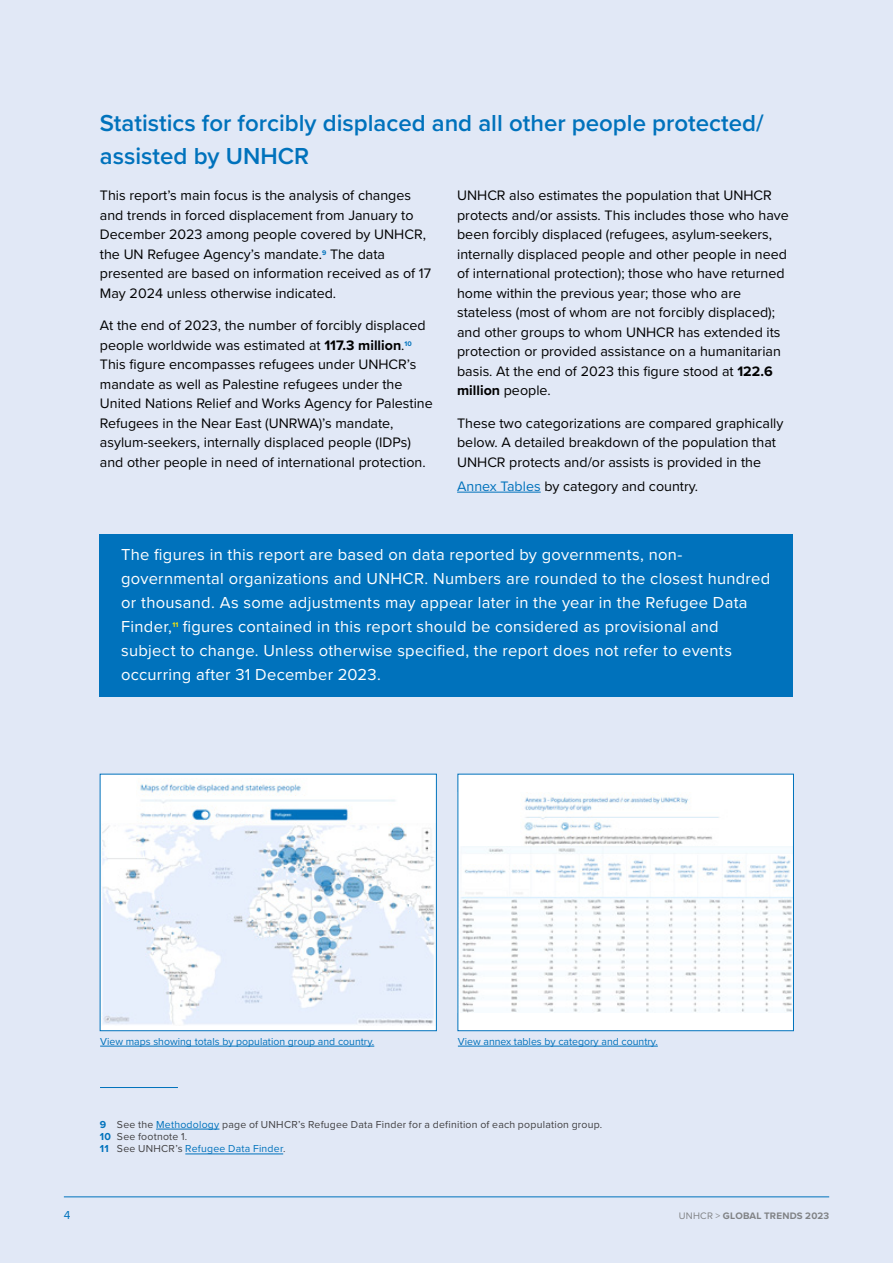
<style>
.page{position:relative;width:893px;height:1263px;background:#e1e8f6}
.page>*{position:absolute;margin:0;border:0;box-sizing:border-box;transform-origin:0 0}
.t1{font:600 24px/33px "Proxima Nova";color:#0072bc}
.t2{font:16.5px/24px "Proxima Nova";letter-spacing:.02em;color:#fff}
.t3{font:14.25px/19.5px "Proxima Nova";color:#000}
.t4{font:12px "Proxima Nova";color:#0072bc}
.t5{font:10.5px/12.5px "Proxima Nova";letter-spacing:.02em;color:#414042}
.t6{font:10.5px "Proxima Nova";color:#0072bc}
.t7{font:700 9.75px "Proxima Nova";letter-spacing:.02em;color:#808285}
.t8{font:700 7.05px "Proxima Nova";color:#ffea00}
.s1{font-weight:700}
.s2{color:#0072bc}
.s3{font-weight:700;color:#0072bc}
.s4{font-weight:400}
</style>
<div class="page">
<hr style="left:457px;top:492px;width:84px;height:1px;background:#0072bc">
<div style="left:100px;top:535px;width:693px;height:162px;background:#0072bc"></div>
<div style="left:458px;top:774px;width:335px;height:257px;background:#fff"></div>
<img style="left:460px;top:793px;width:332px;height:219px">
<div style="left:458px;top:774px;width:336px;height:257px;border:1px solid #0072bc"></div>
<div style="left:100px;top:774px;width:336px;height:257px;background:#fff"></div>
<img style="left:102px;top:784px;width:333px;height:241px">
<div style="left:100px;top:774px;width:337px;height:257px;border:1px solid #0072bc"></div>
<hr style="left:100px;top:1046px;width:274px;height:1px;background:#0072bc">
<hr style="left:458px;top:1046px;width:200px;height:1px;background:#0072bc">
<hr style="left:64px;top:1196px;width:765px;height:1px;background:#0072bc">
<hr style="left:156px;top:1129px;width:63px;height:1px;background:#0072bc">
<hr style="left:185px;top:1154px;width:98px;height:1px;background:#0072bc">
<hr style="left:100px;top:1087px;width:78px;height:1px;background:#0072bc">
<h1 class="t1" style="left:100px;top:106px;width:665px">Statistics for forcibly displaced and all other people protected/ assisted by UNHCR</h1>
<p class="t3" style="left:100px;top:185px;width:333px">This report’s main focus is the analysis of changes and trends in forced displacement from January to December 2023 among people covered by UNHCR, the UN Refugee Agency’s mandate.<sup>9</sup> The data presented are based on information received as of 17<br>May 2024 unless otherwise indicated.</p>
<p class="t3" style="left:100px;top:315px;width:334px">At the end of 2023, the number of forcibly displaced people worldwide was estimated at <span class="s1">117.3 million</span>.<sup>10<br></sup>This figure encompasses refugees under UNHCR’s mandate as well as Palestine refugees under the United Nations Relief and Works Agency for Palestine Refugees in the Near East (UNRWA)’s mandate, asylum-seekers, internally displaced people (IDPs) and other people in need of international protection.</p>
<p class="t3" style="left:457px;top:185px;width:333px">UNHCR also estimates the population that UNHCR protects and/or assists. This includes those who have been forcibly displaced (refugees, asylum-seekers, internally displaced people and other people in need of international protection); those who have returned home within the previous year; those who are stateless (most of whom are not forcibly displaced); and other groups to whom UNHCR has extended its protection or provided assistance on a humanitarian basis. At the end of 2023 this figure stood at <span class="s1">122.6 million</span> people.</p>
<p class="t3" style="left:457px;top:412px;width:328px">These two categorizations are compared graphically below. A detailed breakdown of the population that<br>UNHCR protects and/or assists is provided in the</p>
<p class="t3" style="left:457px;top:475px;width:243px"><span class="s2">Annex Tables</span> by category and country.</p>
<p class="t2" style="left:121px;top:542px;width:651px">The figures in this report are based on data reported by governments, non&shy;governmental organizations and UNHCR. Numbers are rounded to the closest hundred or thousand. As some adjustments may appear later in the year in the Refugee Data Finder,</p>
<p class="t2" style="left:121px;top:614px;width:612px;text-indent:62px">figures contained in this report should be considered as provisional and subject to change. Unless otherwise specified, the report does not refer to events occurring after 31 December 2023.</p>
<p class="t8" style="left:172px;top:619px;width:7px">11</p>
<p class="t6" style="left:100px;top:1033px;width:276px">View maps showing totals by population group and country.</p>
<p class="t6" style="left:458px;top:1033px;width:201px">View annex tables by category and country.</p>
<p class="t5" style="left:100px;top:1117px;width:504px"><span class="s3">9</span> See the <span class="s2">Methodology</span> page of UNHCR’s Refugee Data Finder for a definition of each population group.<br><span class="s3">10</span> See footnote 1.<br><span class="s3">11</span> See UNHCR’s <span class="s2">Refugee Data Finder</span>.</p>
<p class="t4" style="left:64px;top:1206px;width:8px">4</p>
<p class="t7" style="left:679px;top:1208px;width:152px"><span class="s4">UNHCR &gt;</span> GLOBAL TRENDS 2023</p>
</div>
